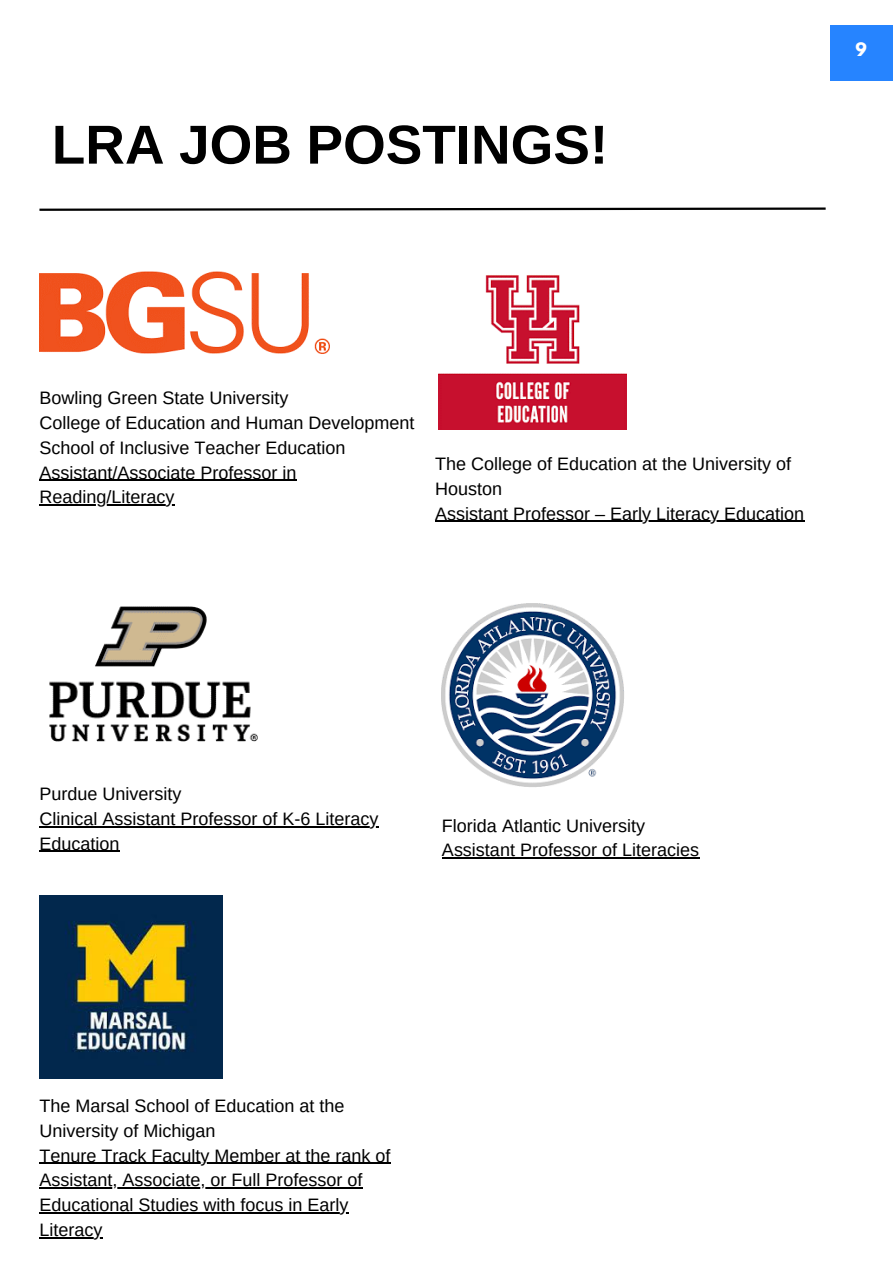
<style>
.page{position:relative;width:893px;height:1264px;background:#fff}
.page>*{position:absolute;margin:0;border:0;box-sizing:border-box;transform-origin:0 0}
.t1{font:54.9px "Ramabhadra";color:#000}
.t2{font:18px/24.8px "Arimo";color:#000}
.t3{font:700 16.5px "League Spartan";color:#fff}
</style>
<div class="page">
<svg style="left:39px;top:207px;width:786px;height:4px"></svg>
<img style="left:39px;top:271px;width:290px;height:83px">
<img style="left:49px;top:606px;width:209px;height:136px">
<img style="left:438px;top:275px;width:188px;height:155px">
<img style="left:441px;top:603px;width:183px;height:184px">
<img style="left:39px;top:895px;width:184px;height:183px">
<hr style="left:435px;top:520px;width:369px;height:2px;background:#000">
<hr style="left:39px;top:479px;width:257px;height:2px;background:#000">
<hr style="left:39px;top:504px;width:135px;height:1px;background:#000">
<hr style="left:39px;top:826px;width:339px;height:1px;background:#000">
<hr style="left:39px;top:850px;width:80px;height:1px;background:#000">
<hr style="left:442px;top:857px;width:257px;height:1px;background:#000">
<hr style="left:39px;top:1162px;width:351px;height:1px;background:#000">
<hr style="left:39px;top:1187px;width:323px;height:1px;background:#000">
<hr style="left:39px;top:1212px;width:309px;height:1px;background:#000">
<hr style="left:39px;top:1236px;width:63px;height:1px;background:#000">
<div style="left:829px;top:25px;width:63px;height:55px;background:#2684ff"></div>
<p class="t1" style="left:52px;top:113px;width:558px">LRA JOB POSTINGS!</p>
<p class="t3" style="left:855px;top:41px;width:13px">9</p>
<p class="t2" style="left:39px;top:385px;width:250px">Bowling Green State University</p>
<p class="t2" style="left:39px;top:410px;width:376px">College of Education and Human Development</p>
<p class="t2" style="left:39px;top:435px;width:307px">School of Inclusive Teacher Education</p>
<p class="t2" style="left:39px;top:460px;width:258px">Assistant/Associate Professor in<br>Reading/Literacy</p>
<p class="t2" style="left:435px;top:451px;width:357px">The College of Education at the University of<br>Houston</p>
<p class="t2" style="left:435px;top:501px;width:370px">Assistant Professor – Early Literacy Education</p>
<p class="t2" style="left:39px;top:781px;width:143px">Purdue University</p>
<p class="t2" style="left:39px;top:806px;width:340px">Clinical Assistant Professor of K-6 Literacy<br>Education</p>
<p class="t2" style="left:442px;top:813px;width:204px">Florida Atlantic University</p>
<p class="t2" style="left:442px;top:837px;width:258px">Assistant Professor of Literacies</p>
<p class="t2" style="left:39px;top:1093px;width:306px">The Marsal School of Education at the<br>University of Michigan</p>
<p class="t2" style="left:39px;top:1142px;width:352px">Tenure Track Faculty Member at the rank of Assistant, Associate, or Full Professor of Educational Studies with focus in Early Literacy</p>
</div>
